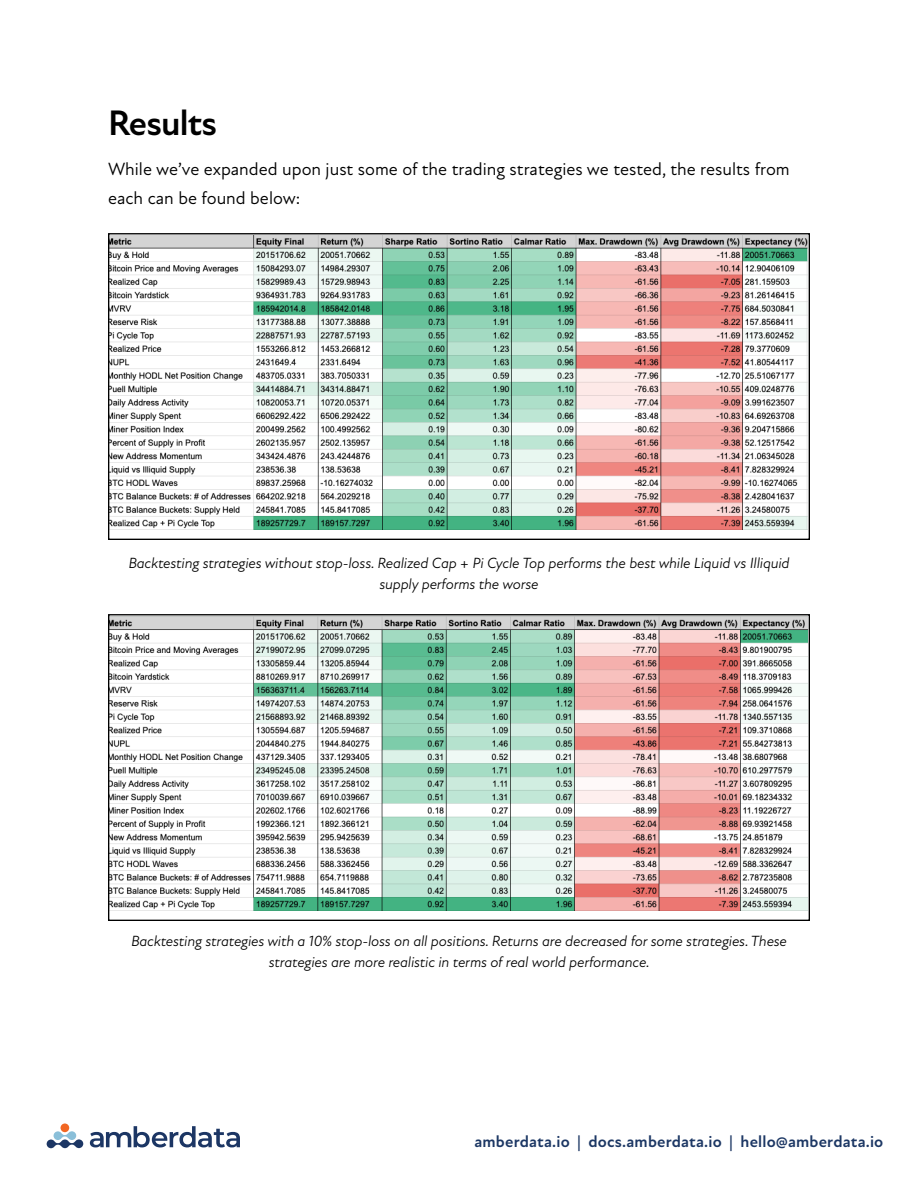
<style>
.page{position:relative;width:918px;height:1188px;background:#fff}
.page>*{position:absolute;margin:0;border:0;box-sizing:border-box;transform-origin:0 0}
.t1{font:700 36px "New Atten";letter-spacing:-.025em;color:#000}
.t2{font:18px/28.5px "New Atten";color:#000}
.t3{font:700 16.5px "New Atten";letter-spacing:.01em;color:#1c3764}
.t4{font:italic 15px/21px "New Atten";letter-spacing:-.01em;color:#000;text-align:center}
</style>
<div class="page">
<svg style="left:47px;top:1131px;width:36px;height:17px"></svg>
<div style="left:61px;top:1124px;width:8px;height:8px;background:#f26723;border-radius:50%"></div>
<svg style="left:90px;top:1126px;width:150px;height:21px"></svg>
<img style="left:110px;top:235px;width:698px;height:295px">
<img style="left:110px;top:616px;width:698px;height:294px">
<h1 class="t1" style="left:108px;top:102px;width:111px">Results</h1>
<p class="t2" style="left:108px;top:155px;width:683px">While we’ve expanded upon just some of the trading strategies we tested, the results from each can be found below:</p>
<p class="t4" style="left:128px;top:553px;width:663px">Backtesting strategies without stop-loss. Realized Cap + Pi Cycle Top performs the best while Liquid vs Illiquid supply performs the worse</p>
<p class="t4" style="left:131px;top:931px;width:657px">Backtesting strategies with a 10% stop-loss on all positions. Returns are decreased for some strategies. These strategies are more realistic in terms of real world performance.</p>
<p class="t3" style="left:475px;top:1132px;width:410px">amberdata.io | docs.amberdata.io | hello@amberdata.io</p>
</div>
